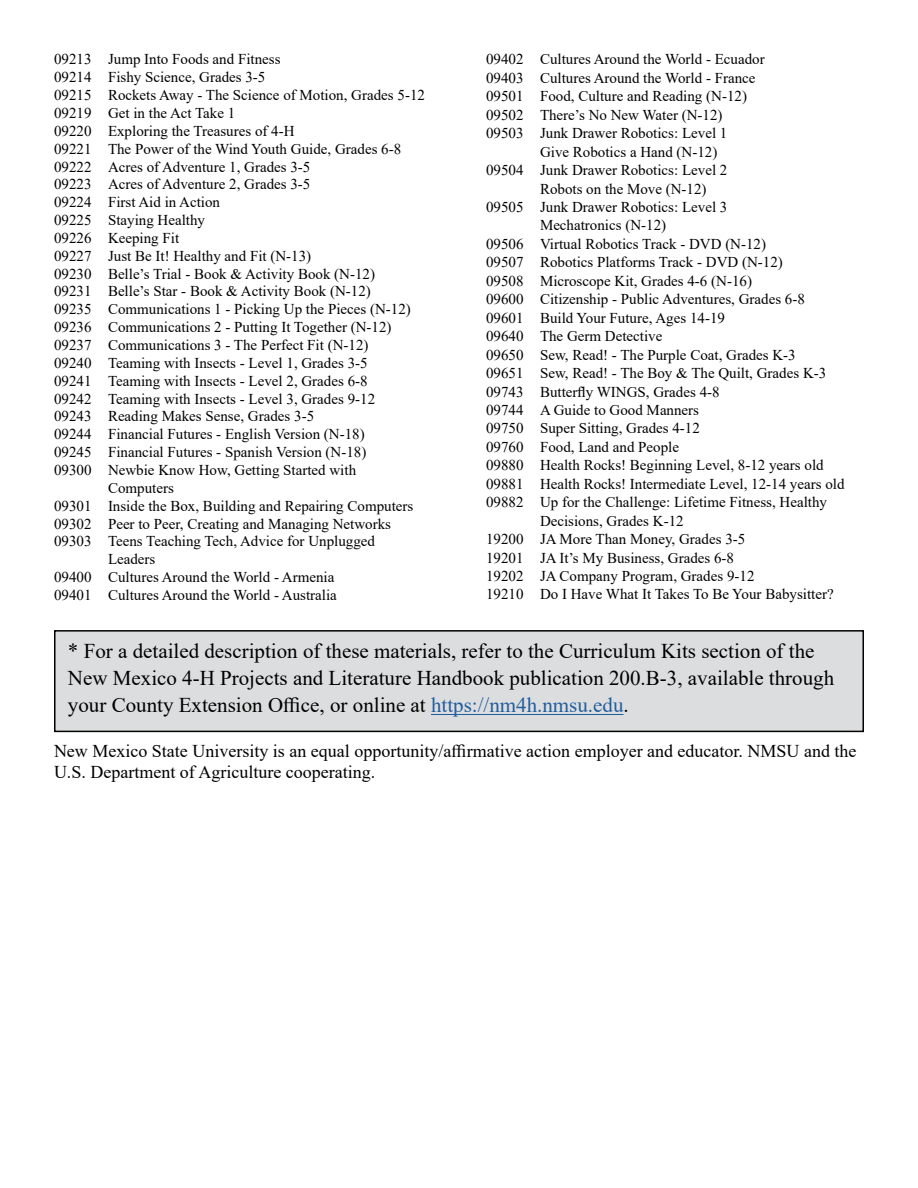
<style>
.page{position:relative;width:918px;height:1188px;background:#fff}
.page>*{position:absolute;margin:0;border:0;box-sizing:border-box;transform-origin:0 0}
.Paragraph{font:21px/27px "Times New Roman";color:#000}
.Paragraph-2{font:18px/21.6px "Times New Roman";color:#000}
.Paragraph-3{font:15px/17.9px "Times New Roman";color:#000}
.s1{color:#215e9e}
</style>
<div class="page">
<div style="left:55px;top:631px;width:808px;height:100px;background:#dcddde"></div>
<div style="left:54px;top:630px;width:810px;height:102px;border:2px solid #000"></div>
<hr style="left:431px;top:714px;width:193px;height:1px;background:#215e9e">
<p class="Paragraph-3" style="left:54px;top:50px;width:228px">09213 Jump Into Foods and Fitness</p>
<p class="Paragraph-3" style="left:54px;top:68px;width:213px">09214 Fishy Science, Grades 3-5</p>
<p class="Paragraph-3" style="left:54px;top:86px;width:373px">09215 Rockets Away - The Science of Motion, Grades 5-12</p>
<p class="Paragraph-3" style="left:54px;top:104px;width:183px">09219 Get in the Act Take 1</p>
<p class="Paragraph-3" style="left:54px;top:121px;width:242px">09220 Exploring the Treasures of 4-H</p>
<p class="Paragraph-3" style="left:54px;top:139px;width:349px">09221 The Power of the Wind Youth Guide, Grades 6-8</p>
<p class="Paragraph-3" style="left:54px;top:157px;width:258px">09222 Acres of Adventure 1, Grades 3-5</p>
<p class="Paragraph-3" style="left:54px;top:175px;width:258px">09223 Acres of Adventure 2, Grades 3-5</p>
<p class="Paragraph-3" style="left:54px;top:193px;width:168px">09224 First Aid in Action</p>
<p class="Paragraph-3" style="left:54px;top:211px;width:153px">09225 Staying Healthy</p>
<p class="Paragraph-3" style="left:54px;top:228px;width:127px">09226 Keeping Fit</p>
<p class="Paragraph-3" style="left:54px;top:246px;width:259px">09227 Just Be It! Healthy and Fit (N-13)</p>
<p class="Paragraph-3" style="left:54px;top:264px;width:323px">09230 Belle’s Trial - Book &amp; Activity Book (N-12)</p>
<p class="Paragraph-3" style="left:54px;top:282px;width:318px">09231 Belle’s Star - Book &amp; Activity Book (N-12)</p>
<p class="Paragraph-3" style="left:54px;top:300px;width:358px">09235 Communications 1 - Picking Up the Pieces (N-12)</p>
<p class="Paragraph-3" style="left:54px;top:318px;width:339px">09236 Communications 2 - Putting It Together (N-12)</p>
<p class="Paragraph-3" style="left:54px;top:336px;width:316px">09237 Communications 3 - The Perfect Fit (N-12)</p>
<p class="Paragraph-3" style="left:54px;top:353px;width:315px">09240 Teaming with Insects - Level 1, Grades 3-5</p>
<p class="Paragraph-3" style="left:54px;top:371px;width:315px">09241 Teaming with Insects - Level 2, Grades 6-8</p>
<p class="Paragraph-3" style="left:54px;top:389px;width:323px">09242 Teaming with Insects - Level 3, Grades 9-12</p>
<p class="Paragraph-3" style="left:54px;top:407px;width:262px">09243 Reading Makes Sense, Grades 3-5</p>
<p class="Paragraph-3" style="left:54px;top:425px;width:312px">09244 Financial Futures - English Version (N-18)</p>
<p class="Paragraph-3" style="left:54px;top:443px;width:314px">09245 Financial Futures - Spanish Version (N-18)</p>
<p class="Paragraph-3" style="left:108px;top:461px;width:250px;text-indent:-54px">09300 Newbie Know How, Getting Started with<br>Computers</p>
<p class="Paragraph-3" style="left:54px;top:496px;width:361px">09301 Inside the Box, Building and Repairing Computers</p>
<p class="Paragraph-3" style="left:54px;top:514px;width:339px">09302 Peer to Peer, Creating and Managing Networks</p>
<p class="Paragraph-3" style="left:54px;top:532px;width:323px">09303 Teens Teaching Tech, Advice for Unplugged</p>
<p class="Paragraph-3" style="left:108px;top:550px;width:49px">Leaders</p>
<p class="Paragraph-3" style="left:54px;top:568px;width:282px">09400 Cultures Around the World - Armenia</p>
<p class="Paragraph-3" style="left:54px;top:585px;width:284px">09401 Cultures Around the World - Australia</p>
<p class="Paragraph-3" style="left:486px;top:50px;width:280px">09402 Cultures Around the World - Ecuador</p>
<p class="Paragraph-3" style="left:486px;top:68px;width:271px">09403 Cultures Around the World - France</p>
<p class="Paragraph-3" style="left:486px;top:87px;width:263px">09501 Food, Culture and Reading (N-12)</p>
<p class="Paragraph-3" style="left:486px;top:105px;width:238px">09502 There’s No New Water (N-12)</p>
<p class="Paragraph-3" style="left:540px;top:123px;width:189px;line-height:18.5px;text-indent:-54px">09503 Junk Drawer Robotics: Level 1<br>Give Robotics a Hand (N-12)</p>
<p class="Paragraph-3" style="left:486px;top:161px;width:243px">09504 Junk Drawer Robotics: Level 2</p>
<p class="Paragraph-3" style="left:540px;top:179px;width:168px">Robots on the Move (N-12)</p>
<p class="Paragraph-3" style="left:486px;top:198px;width:243px">09505 Junk Drawer Robotics: Level 3</p>
<p class="Paragraph-3" style="left:540px;top:216px;width:128px">Mechatronics (N-12)</p>
<p class="Paragraph-3" style="left:486px;top:234px;width:282px">09506 Virtual Robotics Track - DVD (N-12)</p>
<p class="Paragraph-3" style="left:486px;top:253px;width:298px">09507 Robotics Platforms Track - DVD (N-12)</p>
<p class="Paragraph-3" style="left:486px;top:271px;width:268px">09508 Microscope Kit, Grades 4-6 (N-16)</p>
<p class="Paragraph-3" style="left:486px;top:290px;width:320px">09600 Citizenship - Public Adventures, Grades 6-8</p>
<p class="Paragraph-3" style="left:486px;top:308px;width:241px">09601 Build Your Future, Ages 14-19</p>
<p class="Paragraph-3" style="left:486px;top:327px;width:178px">09640 The Germ Detective</p>
<p class="Paragraph-3" style="left:486px;top:345px;width:311px">09650 Sew, Read! - The Purple Coat, Grades K-3</p>
<p class="Paragraph-3" style="left:486px;top:364px;width:342px">09651 Sew, Read! - The Boy &amp; The Quilt, Grades K-3</p>
<p class="Paragraph-3" style="left:486px;top:382px;width:235px">09743 Butterfly WINGS, Grades 4-8</p>
<p class="Paragraph-3" style="left:486px;top:401px;width:215px">09744 A Guide to Good Manners</p>
<p class="Paragraph-3" style="left:486px;top:419px;width:215px">09750 Super Sitting, Grades 4-12</p>
<p class="Paragraph-3" style="left:486px;top:437px;width:195px">09760 Food, Land and People</p>
<p class="Paragraph-3" style="left:486px;top:456px;width:339px">09880 Health Rocks! Beginning Level, 8-12 years old</p>
<p class="Paragraph-3" style="left:486px;top:474px;width:360px">09881 Health Rocks! Intermediate Level, 12-14 years old</p>
<p class="Paragraph-3" style="left:486px;top:493px;width:343px">09882 Up for the Challenge: Lifetime Fitness, Healthy</p>
<p class="Paragraph-3" style="left:540px;top:511px;width:145px">Decisions, Grades K-12</p>
<p class="Paragraph-3" style="left:486px;top:530px;width:261px">19200 JA More Than Money, Grades 3-5</p>
<p class="Paragraph-3" style="left:486px;top:548px;width:250px">19201 JA It’s My Business, Grades 6-8</p>
<p class="Paragraph-3" style="left:486px;top:567px;width:270px">19202 JA Company Program, Grades 9-12</p>
<p class="Paragraph-3" style="left:486px;top:585px;width:349px">19210 Do I Have What It Takes To Be Your Babysitter?</p>
<p class="Paragraph" style="left:68px;top:637px;width:768px">* For a detailed description of these materials, refer to the Curriculum Kits section of the<br>New Mexico 4-H Projects and Literature Handbook publication 200.B-3, available through your County Extension Office, or online at <span class="s1">https://nm4h.nmsu.edu</span>.</p>
<p class="Paragraph-2" style="left:54px;top:739px;width:804px">New Mexico State University is an equal opportunity/affirmative action employer and educator. NMSU and the<br>U.S. Department of Agriculture cooperating.</p>
</div>
